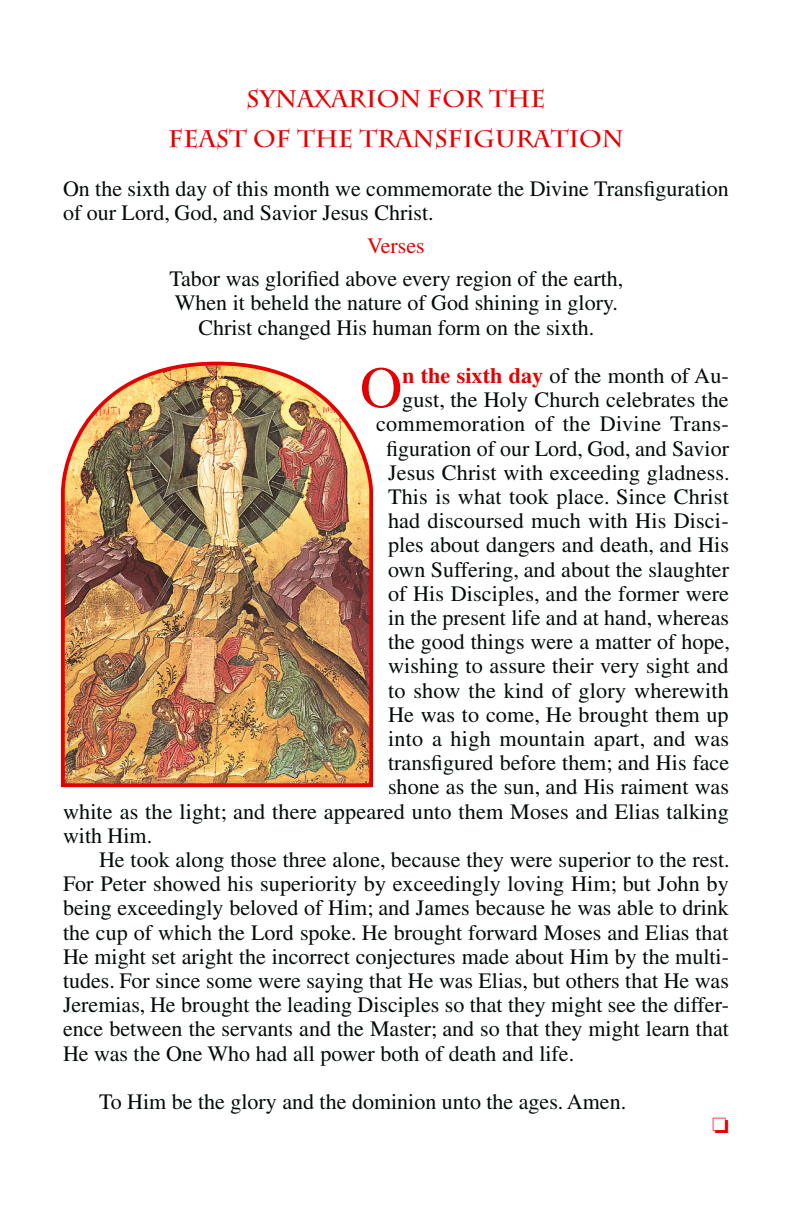
<style>
.page{position:relative;width:792px;height:1224px;background:#fff}
.page>*{position:absolute;margin:0;border:0;box-sizing:border-box;transform-origin:0 0}
.t1{font:58.6px "CTOS Times Pro";color:#e30000}
.t2{font:24px/40px "Empire";color:#e30000;text-align:center}
.t3{font:22px/24.2px "CTOS Times Pro";color:#050a0a}
.t4{font:22px "CTOS Times Pro";color:#e30000}
.s1{font-weight:700;color:#e30000}
</style>
<div class="page">
<img style="left:61px;top:361px;width:313px;height:427px">
<p class="t2" style="left:168px;top:79px;width:457px">SYNAXARION FOR THE<br>FEAST OF THE TRANSFIGURATION</p>
<p class="t3" style="left:63px;top:174px;width:667px">On the sixth day of this month we commemorate the Divine Transfiguration of our Lord, God, and Savior Jesus Christ.</p>
<p class="t4" style="left:367px;top:227px;width:59px">Verses</p>
<p class="t3" style="left:170px;top:265px;width:455px">Tabor was glorified above every region of the earth,</p>
<p class="t3" style="left:175px;top:289px;width:445px">When it beheld the nature of God shining in glory.</p>
<p class="t3" style="left:198px;top:313px;width:397px">Christ changed His human form on the sixth.</p>
<p class="t1" style="left:360px;top:338px;width:44px">O</p>
<p class="t3" style="left:402px;top:362px;width:328px"><span class="s1">n the sixth day</span> of the month of Au-</p>
<p class="t3" style="left:402px;top:386px;width:328px">gust, the Holy Church celebrates the</p>
<p class="t3" style="left:376px;top:410px;width:355px">commemoration of the Divine Trans-</p>
<p class="t3" style="left:386px;top:434px;width:345px">figuration of our Lord, God, and Savior</p>
<p class="t3" style="left:388px;top:459px;width:343px">Jesus Christ with exceeding gladness.</p>
<p class="t3" style="left:388px;top:483px;width:342px">This is what took place. Since Christ</p>
<p class="t3" style="left:388px;top:507px;width:343px">had discoursed much with His Disci-</p>
<p class="t3" style="left:388px;top:531px;width:343px">ples about dangers and death, and His</p>
<p class="t3" style="left:388px;top:555px;width:343px">own Suffering, and about the slaughter</p>
<p class="t3" style="left:388px;top:580px;width:343px">of His Disciples, and the former were</p>
<p class="t3" style="left:388px;top:604px;width:342px">in the present life and at hand, whereas</p>
<p class="t3" style="left:388px;top:628px;width:343px">the good things were a matter of hope,</p>
<p class="t3" style="left:388px;top:652px;width:342px">wishing to assure their very sight and</p>
<p class="t3" style="left:388px;top:676px;width:343px">to show the kind of glory wherewith</p>
<p class="t3" style="left:388px;top:701px;width:342px">He was to come, He brought them up</p>
<p class="t3" style="left:388px;top:725px;width:343px">into a high mountain apart, and was</p>
<p class="t3" style="left:388px;top:749px;width:343px">transfigured before them; and His face</p>
<p class="t3" style="left:388px;top:773px;width:342px">shone as the sun, and His raiment was</p>
<p class="t3" style="left:63px;top:797px;width:667px">white as the light; and there appeared unto them Moses and Elias talking</p>
<p class="t3" style="left:63px;top:822px;width:91px">with Him.</p>
<p class="t3" style="left:63px;top:846px;width:668px;text-align:justify;text-indent:36px">He took along those three alone, because they were superior to the rest.<br>For Peter showed his superiority by exceedingly loving Him; but John by being exceedingly beloved of Him; and James because he was able to drink the cup of which the Lord spoke. He brought forward Moses and Elias that He might set aright the incorrect conjectures made about Him by the multi&shy;tudes. For since some were saying that He was Elias, but others that He was Jeremias, He brought the leading Disciples so that they might see the differ&shy;ence between the servants and the Master; and so that they might learn that He was the One Who had all power both of death and life.</p>
<p class="t3" style="left:99px;top:1088px;width:529px">To Him be the glory and the dominion unto the ages. Amen.</p>
</div>
